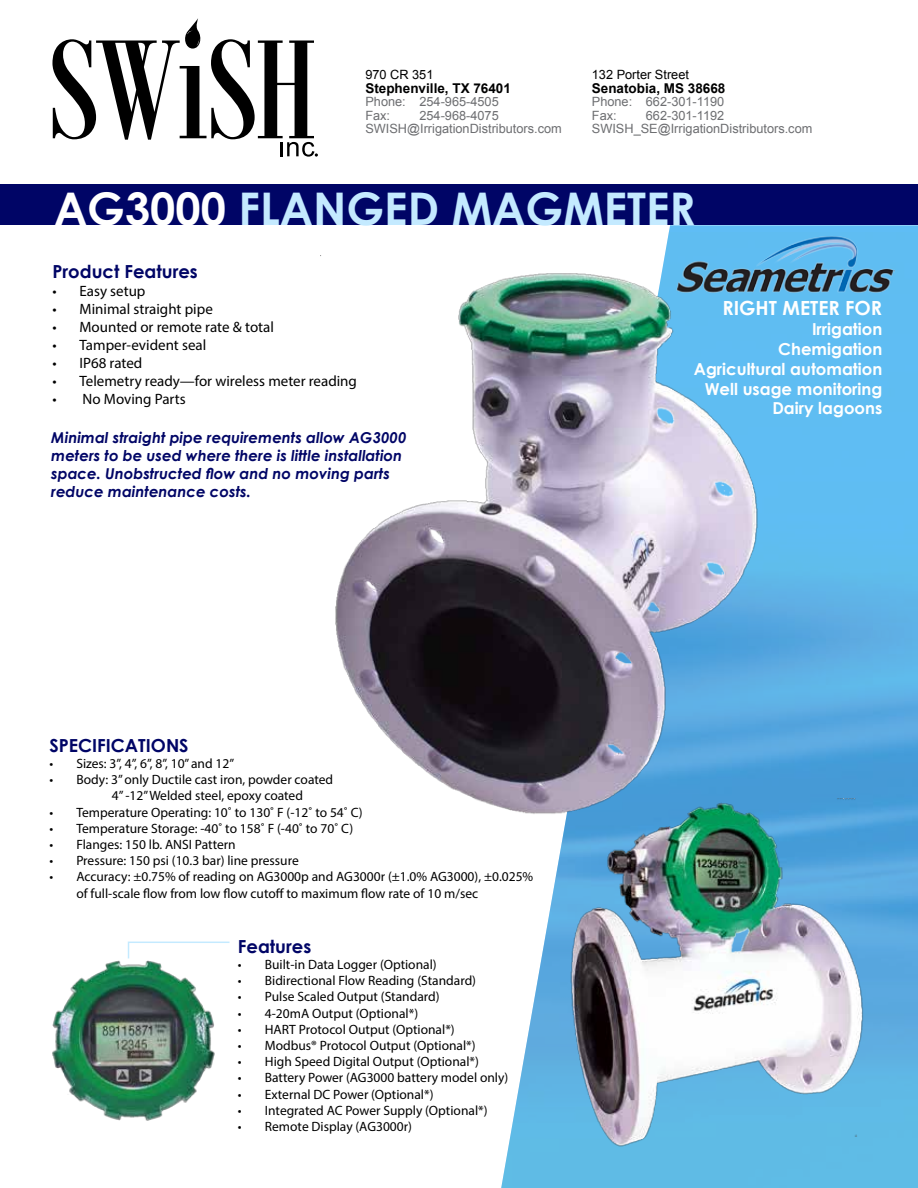
<style>
.page{position:relative;width:918px;height:1188px;background:#fff}
.page>*{position:absolute;margin:0;border:0;box-sizing:border-box;transform-origin:0 0}
.t1{font:700 45px "Century Gothic";color:#c4eaff}
.t2{font:700 19.5px "Century Gothic";color:#fff}
.t3{font:700 18px "Century Gothic";color:#000566}
.t4{font:700 16.5px/19.8px "Century Gothic";color:#fff;text-align:right}
.t5{font:italic 700 15px/18px "Century Gothic";color:#000566}
.t6{font:15px "Myriad Pro";color:#000}
.t7{font:13.5px/16.2px "Myriad Pro";color:#000}
.t8{font:700 13.5px "Arial";color:#000}
.t9{font:12.75px/13.5px "Arial";color:#6d6e71}
.t10{font:12.75px "Arial";color:#000}
.s1{color:#fff}
</style>
<div class="page">
<img style="left:501px;top:232px;width:417px;height:956px">
<div style="left:0;top:185px;width:918px;height:40px;background:#000566"></div>
<img style="left:320px;top:255px;width:459px;height:569px">
<img style="left:563px;top:798px;width:308px;height:354px">
<img style="left:677px;top:235px;width:217px;height:58px">
<img style="left:52px;top:960px;width:163px;height:161px">
<svg style="left:127px;top:941px;width:103px;height:18px"></svg>
<svg style="left:52px;top:18px;width:266px;height:139px"></svg>
<p class="t10" style="left:365px;top:66px;width:70px">970 CR 351</p>
<p class="t8" style="left:365px;top:79px;width:147px">Stephenville, TX 76401</p>
<p class="t9" style="left:365px;top:95px;width:135px">Phone: 254-965-4505<br>Fax:</p>
<p class="t9" style="left:365px;top:109px;width:198px;text-indent:54px">254-968-4075<br>SWISH@IrrigationDistributors.com</p>
<p class="t10" style="left:592px;top:66px;width:99px">132 Porter Street</p>
<p class="t8" style="left:592px;top:79px;width:135px">Senatobia, MS 38668</p>
<p class="t9" style="left:592px;top:95px;width:134px">Phone: 662-301-1190<br>Fax:</p>
<p class="t9" style="left:592px;top:109px;width:222px;text-indent:54px">662-301-1192<br>SWISH_SE@IrrigationDistributors.com</p>
<h1 class="t1" style="left:54px;top:175px;width:643px"><span class="s1">AG3000</span> FLANGED MAGMETER</h1>
<h3 class="t3" style="left:52px;top:257px;width:147px">Product Features</h3>
<p class="t6" style="left:52px;top:281px;width:95px">• Easy setup</p>
<p class="t6" style="left:52px;top:299px;width:162px">• Minimal straight pipe</p>
<p class="t6" style="left:52px;top:317px;width:223px">• Mounted or remote rate &amp; total</p>
<p class="t6" style="left:52px;top:335px;width:155px">• Tamper-evident seal</p>
<p class="t6" style="left:52px;top:353px;width:91px">• IP68 rated</p>
<p class="t6" style="left:52px;top:371px;width:306px">• Telemetry ready—for wireless meter reading</p>
<p class="t6" style="left:52px;top:389px;width:135px">• No Moving Parts</p>
<h2 class="t2" style="left:722px;top:294px;width:161px">RIGHT METER FOR</h2>
<p class="t4" style="left:694px;top:319px;width:190px">Irrigation<br>Chemigation<br>Agricultural automation<br>Well usage monitoring<br>Dairy lagoons</p>
<p class="t5" style="left:51px;top:428px;width:357px">Minimal straight pipe requirements allow AG3000 meters to be used where there is little installation space. Unobstructed flow and no moving parts reduce maintenance costs.</p>
<h3 class="t3" style="left:49px;top:732px;width:141px">SPECIFICATIONS</h3>
<p class="t7" style="left:49px;top:755px;width:186px">• Sizes: 3”, 4”, 6”, 8”, 10” and 12”</p>
<p class="t7" style="left:112px;top:771px;width:223px;text-indent:-63px">• Body: 3” only Ductile cast iron, powder coated<br>4” -12” Welded steel, epoxy coated</p>
<p class="t7" style="left:49px;top:804px;width:315px">• Temperature Operating: 10˚ to 130˚ F (-12˚ to 54˚ C)</p>
<p class="t7" style="left:49px;top:820px;width:305px">• Temperature Storage: -40˚ to 158˚ F (-40˚ to 70˚ C)</p>
<p class="t7" style="left:49px;top:836px;width:188px">• Flanges: 150 lb. ANSI Pattern</p>
<p class="t7" style="left:49px;top:852px;width:251px">• Pressure: 150 psi (10.3 bar) line pressure</p>
<p class="t7" style="left:76px;top:869px;width:458px;text-indent:-27px">• Accuracy: ±0.75% of reading on AG3000p and AG3000r (±1.0% AG3000), ±0.025% of full-scale flow from low flow cutoff to maximum flow rate of 10 m/sec</p>
<h3 class="t3" style="left:238px;top:933px;width:75px">Features</h3>
<p class="t7" style="left:238px;top:956px;width:200px">• Built-in Data Logger (Optional)</p>
<p class="t7" style="left:238px;top:972px;width:240px">• Bidirectional Flow Reading (Standard)</p>
<p class="t7" style="left:238px;top:989px;width:203px">• Pulse Scaled Output (Standard)</p>
<p class="t7" style="left:238px;top:1005px;width:182px">• 4-20mA Output (Optional*)</p>
<p class="t7" style="left:238px;top:1021px;width:218px">• HART Protocol Output (Optional*)</p>
<p class="t7" style="left:238px;top:1037px;width:239px">• Modbus® Protocol Output (Optional*)</p>
<p class="t7" style="left:238px;top:1053px;width:243px">• High Speed Digital Output (Optional*)</p>
<p class="t7" style="left:238px;top:1070px;width:272px">• Battery Power (AG3000 battery model only)</p>
<p class="t7" style="left:238px;top:1086px;width:197px">• External DC Power (Optional*)</p>
<p class="t7" style="left:238px;top:1102px;width:251px">• Integrated AC Power Supply (Optional*)</p>
<p class="t7" style="left:238px;top:1118px;width:176px">• Remote Display (AG3000r)</p>
</div>
